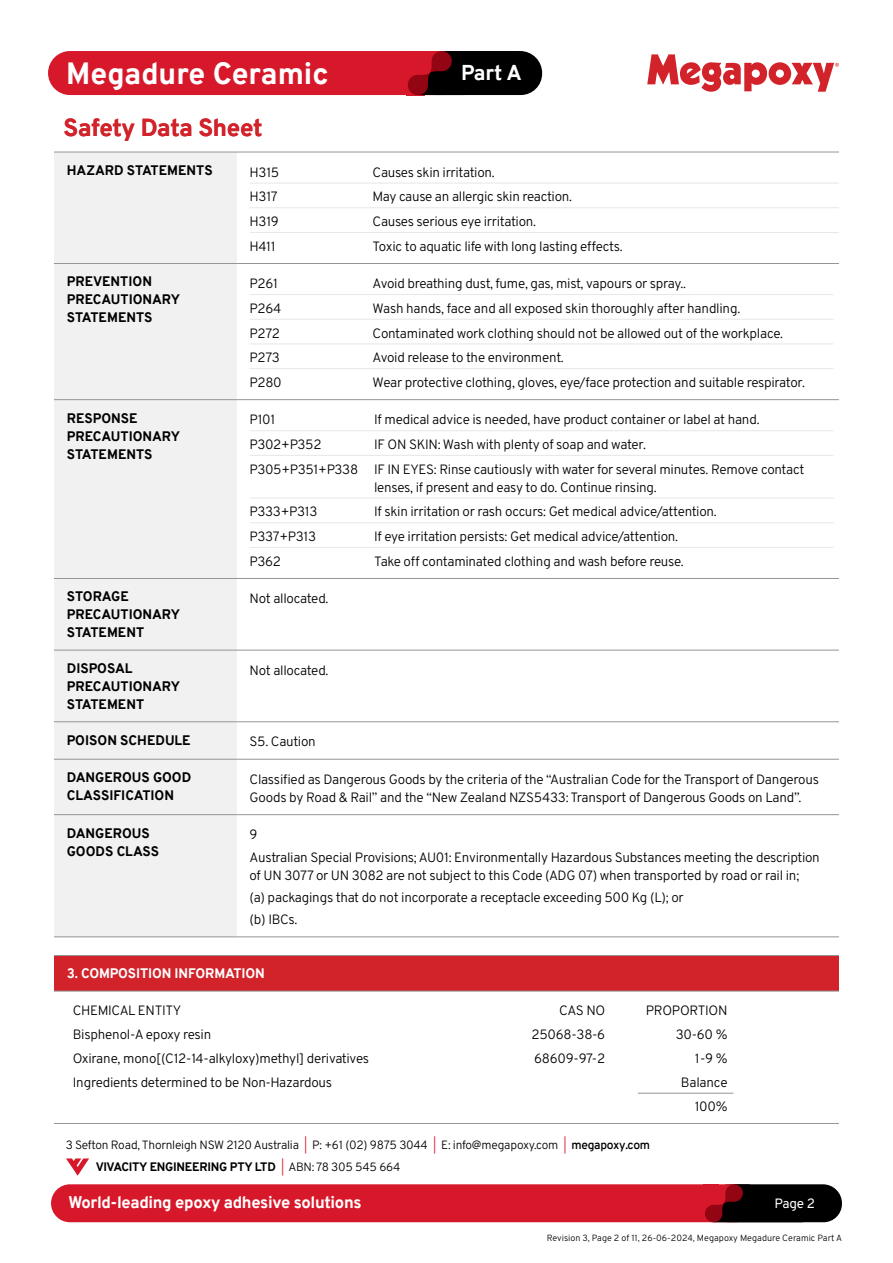
<style>
.page{position:relative;width:893px;height:1263px;background:#fff}
.page>*{position:absolute;margin:0;border:0;box-sizing:border-box;transform-origin:0 0}
.t1{font:800 30px "Overpass";color:#fff}
.t2{font:800 24px "Overpass";letter-spacing:-.015em;color:#d2232a}
.t3{font:800 21px "Overpass";color:#fff}
.t4{font:800 16.5px "Overpass";letter-spacing:-.02em;color:#fff}
.t5{font:13.5px/22.2px "Overpass";letter-spacing:-.02em;color:#000}
.t6{font:800 13.5px/18px "Overpass";color:#000}
.t7{font:800 13.5px "Overpass";letter-spacing:-.01em;color:#fff}
.t8{font:13.5px "Overpass";color:#fff}
.t9{font:12px/21.6px "Overpass";letter-spacing:-.02em;color:#000}
.t10{font:9px "Overpass";color:#000}
.s1{color:#d7182a}
.s2{font-weight:600}
.s3{font-weight:800}
</style>
<div class="page">
<svg style="left:647px;top:54px;width:192px;height:38px"></svg>
<div style="left:414px;top:51px;width:128px;height:44px;background:#000;border-radius:22px"></div>
<div style="left:48px;top:51px;width:416px;height:44px;background:#d7182a;border-radius:22px"></div>
<svg style="left:408px;top:51px;width:56px;height:44px"></svg>
<div style="left:710px;top:1184px;width:132px;height:38px;background:#000;border-radius:19px"></div>
<div style="left:51px;top:1184px;width:703px;height:38px;background:#d7182a;border-radius:19px"></div>
<svg style="left:705px;top:1184px;width:98px;height:38px"></svg>
<svg style="left:66px;top:1158px;width:23px;height:18px"></svg>
<div style="left:54px;top:153px;width:183px;height:783px;background:#f1f1f2"></div>
<div style="left:54px;top:955px;width:785px;height:36px;background:#d2232a"></div>
<hr style="left:54px;top:152px;width:183px;height:1px;background:#939598">
<hr style="left:54px;top:263px;width:183px;height:1px;background:#939598">
<hr style="left:54px;top:399px;width:183px;height:1px;background:#939598">
<hr style="left:54px;top:578px;width:183px;height:1px;background:#939598">
<hr style="left:237px;top:578px;width:602px;height:1px;background:#939598">
<hr style="left:54px;top:650px;width:183px;height:1px;background:#939598">
<hr style="left:237px;top:650px;width:602px;height:1px;background:#939598">
<hr style="left:54px;top:721px;width:183px;height:1px;background:#939598">
<hr style="left:237px;top:721px;width:602px;height:1px;background:#939598">
<hr style="left:54px;top:759px;width:183px;height:1px;background:#939598">
<hr style="left:237px;top:759px;width:602px;height:1px;background:#939598">
<hr style="left:54px;top:814px;width:183px;height:1px;background:#939598">
<hr style="left:237px;top:814px;width:602px;height:1px;background:#939598">
<hr style="left:54px;top:991px;width:183px;height:1px;background:#939598">
<hr style="left:237px;top:991px;width:602px;height:1px;background:#939598">
<hr style="left:237px;top:152px;width:602px;height:1px;background:#939598">
<hr style="left:237px;top:263px;width:602px;height:1px;background:#939598">
<hr style="left:237px;top:399px;width:602px;height:1px;background:#939598">
<hr style="left:54px;top:936px;width:183px;height:1px;background:#939598">
<hr style="left:237px;top:936px;width:602px;height:1px;background:#939598">
<hr style="left:54px;top:955px;width:183px;height:1px;background:#939598">
<hr style="left:237px;top:955px;width:602px;height:1px;background:#939598">
<hr style="left:54px;top:1123px;width:183px;height:1px;background:#939598">
<hr style="left:237px;top:1123px;width:602px;height:1px;background:#939598">
<hr style="left:250px;top:183px;width:589px;height:1px;background:#e6e7e8">
<hr style="left:250px;top:207px;width:589px;height:1px;background:#e6e7e8">
<hr style="left:250px;top:232px;width:589px;height:1px;background:#e6e7e8">
<hr style="left:250px;top:294px;width:583px;height:1px;background:#e6e7e8">
<hr style="left:250px;top:319px;width:583px;height:1px;background:#e6e7e8">
<hr style="left:250px;top:344px;width:583px;height:1px;background:#e6e7e8">
<hr style="left:250px;top:368px;width:583px;height:1px;background:#e6e7e8">
<hr style="left:250px;top:430px;width:583px;height:1px;background:#e6e7e8">
<hr style="left:250px;top:455px;width:583px;height:1px;background:#e6e7e8">
<hr style="left:250px;top:498px;width:583px;height:1px;background:#e6e7e8">
<hr style="left:250px;top:522px;width:583px;height:1px;background:#e6e7e8">
<hr style="left:250px;top:547px;width:583px;height:1px;background:#e6e7e8">
<hr style="left:638px;top:1093px;width:95px;height:1px;background:#939598">
<h1 class="t1" style="left:66px;top:52px;width:264px">Megadure Ceramic</h1>
<h3 class="t3" style="left:461px;top:57px;width:62px">Part A</h3>
<h2 class="t2" style="left:64px;top:110px;width:200px">Safety Data Sheet</h2>
<p class="t6" style="left:67px;top:161px;width:147px">HAZARD STATEMENTS</p>
<p class="t5" style="left:250px;top:160px;width:31px">H315</p>
<p class="t5" style="left:373px;top:160px;width:124px">Causes skin irritation.</p>
<p class="t5" style="left:250px;top:185px;width:30px">H317</p>
<p class="t5" style="left:373px;top:185px;width:201px">May cause an allergic skin reaction.</p>
<p class="t5" style="left:250px;top:210px;width:31px">H319</p>
<p class="t5" style="left:373px;top:210px;width:165px">Causes serious eye irritation.</p>
<p class="t5" style="left:250px;top:234px;width:28px">H411</p>
<p class="t5" style="left:373px;top:234px;width:252px">Toxic to aquatic life with long lasting effects.</p>
<p class="t6" style="left:67px;top:273px;width:115px">PREVENTION<br>PRECAUTIONARY<br>STATEMENTS</p>
<p class="t5" style="left:250px;top:272px;width:30px">P261</p>
<p class="t5" style="left:373px;top:272px;width:315px">Avoid breathing dust, fume, gas, mist, vapours or spray..</p>
<p class="t5" style="left:250px;top:297px;width:33px">P264</p>
<p class="t5" style="left:373px;top:297px;width:369px">Wash hands, face and all exposed skin thoroughly after handling.</p>
<p class="t5" style="left:250px;top:321px;width:32px">P272</p>
<p class="t5" style="left:373px;top:321px;width:412px">Contaminated work clothing should not be allowed out of the workplace.</p>
<p class="t5" style="left:250px;top:346px;width:32px">P273</p>
<p class="t5" style="left:373px;top:346px;width:193px">Avoid release to the environment.</p>
<p class="t5" style="left:250px;top:371px;width:34px">P280</p>
<p class="t5" style="left:373px;top:371px;width:434px">Wear protective clothing, gloves, eye/face protection and suitable respirator.</p>
<p class="t6" style="left:67px;top:409px;width:115px">RESPONSE<br>PRECAUTIONARY<br>STATEMENTS</p>
<p class="t5" style="left:250px;top:408px;width:27px">P101</p>
<p class="t5" style="left:374px;top:408px;width:387px">If medical advice is needed, have product container or label at hand.</p>
<p class="t5" style="left:250px;top:431px;width:556px;line-height:24.8px;text-indent:124px">IF ON SKIN: Wash with plenty of soap and water.<br>P305+P351+P338 IF IN EYES: Rinse cautiously with water for several minutes. Remove contact</p>
<p class="t5" style="left:374px;top:475px;width:284px">lenses, if present and easy to do. Continue rinsing.</p>
<p class="t5" style="left:250px;top:500px;width:69px">P333+P313</p>
<p class="t5" style="left:374px;top:500px;width:344px">If skin irritation or rash occurs: Get medical advice/attention.</p>
<p class="t5" style="left:250px;top:525px;width:68px">P337+P313</p>
<p class="t5" style="left:374px;top:525px;width:306px">If eye irritation persists: Get medical advice/attention.</p>
<p class="t5" style="left:250px;top:549px;width:33px">P362</p>
<p class="t5" style="left:374px;top:549px;width:311px">Take off contaminated clothing and wash before reuse.</p>
<p class="t5" style="left:250px;top:433px;width:73px">P302+P352</p>
<p class="t6" style="left:67px;top:588px;width:115px">STORAGE<br>PRECAUTIONARY<br>STATEMENT</p>
<p class="t5" style="left:250px;top:587px;width:80px">Not allocated.</p>
<p class="t6" style="left:67px;top:659px;width:115px">DISPOSAL<br>PRECAUTIONARY<br>STATEMENT</p>
<p class="t5" style="left:250px;top:658px;width:80px">Not allocated.</p>
<p class="t6" style="left:67px;top:731px;width:125px">POISON SCHEDULE</p>
<p class="t5" style="left:250px;top:730px;width:68px">S5. Caution</p>
<p class="t6" style="left:67px;top:768px;width:126px">DANGEROUS GOOD<br>CLASSIFICATION</p>
<p class="t5" style="left:250px;top:770px;width:571px;line-height:18px">Classified as Dangerous Goods by the criteria of the “Australian Code for the Transport of Dangerous<br>Goods by Road &amp; Rail” and the “New Zealand NZS5433: Transport of Dangerous Goods on Land”.</p>
<p class="t6" style="left:67px;top:824px;width:94px">DANGEROUS<br>GOODS CLASS</p>
<p class="t5" style="left:250px;top:823px;width:572px">9<br>Australian Special Provisions; AU01: Environmentally Hazardous Substances meeting the description</p>
<p class="t5" style="left:250px;top:863px;width:551px">of UN 3077 or UN 3082 are not subject to this Code (ADG 07) when transported by road or rail in; (a) packagings that do not incorporate a receptacle exceeding 500 Kg (L); or<br>(b) IBCs.</p>
<p class="t7" style="left:67px;top:964px;width:200px">3. COMPOSITION INFORMATION</p>
<p class="t5" style="left:73px;top:999px;width:110px">CHEMICAL ENTITY</p>
<p class="t5" style="left:559px;top:999px;width:48px">CAS NO</p>
<p class="t5" style="left:646px;top:999px;width:83px">PROPORTION</p>
<p class="t5" style="left:73px;top:1023px;width:140px">Bisphenol-A epoxy resin</p>
<p class="t5" style="left:532px;top:1023px;width:75px">25068-38-6</p>
<p class="t5" style="left:676px;top:1023px;width:53px">30-60 %</p>
<p class="t5" style="left:73px;top:1047px;width:298px">Oxirane, mono[(C12-14-alkyloxy)methyl] derivatives</p>
<p class="t5" style="left:534px;top:1047px;width:73px">68609-97-2</p>
<p class="t5" style="left:695px;top:1047px;width:34px">1-9 %</p>
<p class="t5" style="left:73px;top:1071px;width:261px">Ingredients determined to be Non-Hazardous</p>
<p class="t5" style="left:681px;top:1070px;width:48px;line-height:23.9px;text-align:right">Balance<br>100%</p>
<p class="t9" style="left:96px;top:1134px;width:556px;text-indent:-30px">3 Sefton Road, Thornleigh NSW 2120 Australia <span class="s1">|</span> P: +61 (02) 9875 3044 <span class="s1">|</span> E: info@megapoxy.com <span class="s1">|</span> <span class="s2">megapoxy.com<br></span><span class="s3">VIVACITY ENGINEERING PTY LTD</span> <span class="s1">|</span> ABN: 78 305 545 664</p>
<p class="t4" style="left:68px;top:1191px;width:295px">World-leading epoxy adhesive solutions</p>
<p class="t8" style="left:775px;top:1192px;width:42px">Page 2</p>
<p class="t10" style="left:547px;top:1231px;width:297px">Revision 3, Page 2 of 11, 26-06-2024, Megapoxy Megadure Ceramic Part A</p>
</div>
